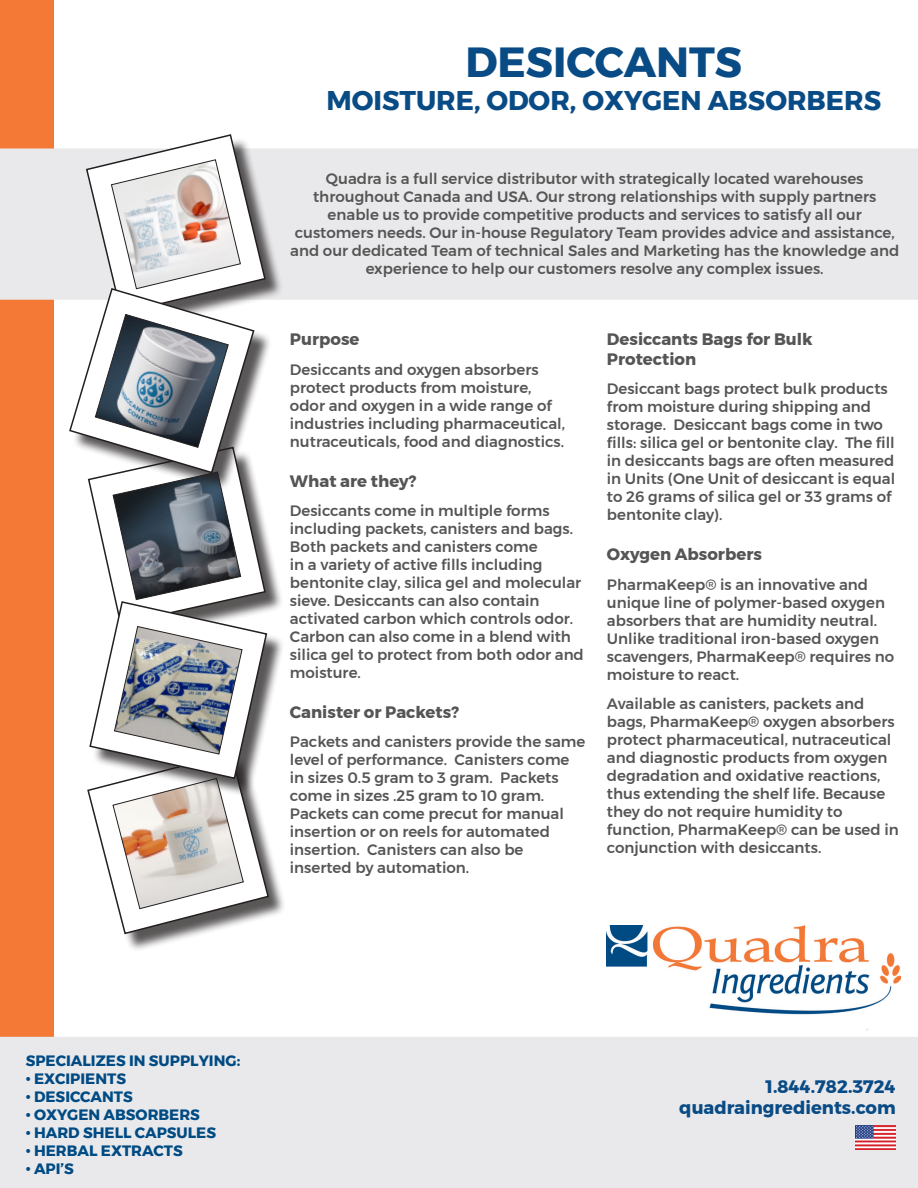
<style>
.page{position:relative;width:918px;height:1188px;background:#fff}
.page>*{position:absolute;margin:0;border:0;box-sizing:border-box;transform-origin:0 0}
.t1{font:700 42px "Montserrat";color:#094b85}
.t2{font:700 27px "Montserrat";color:#094b85}
.t3{font:700 18px "Montserrat";color:#094b85}
.t4{font:700 16.5px/19.8px "Montserrat";color:#555}
.t5{font:500 15px/18px "Montserrat";color:#555}
.t6{font:700 15px "Montserrat";color:#004b84}
</style>
<div class="page">
<div style="left:1px;top:1px;width:52px;height:1186px;background:#f47936"></div>
<div style="left:0;top:0;width:54px;height:1188px;border:2px solid #f37937"></div>
<div style="left:1px;top:149px;width:916px;height:150px;background:#e9e9eb"></div>
<div style="left:0;top:148px;width:918px;height:152px;border:2px solid #e9e9eb"></div>
<img style="left:607px;top:926px;width:293px;height:104px">
<div style="left:1px;top:1038px;width:916px;height:149px;background:#e9e9eb"></div>
<div style="left:0;top:1037px;width:918px;height:151px;border:2px solid #e9e9eb"></div>
<img style="left:855px;top:1125px;width:41px;height:24px">
<div style="left:89px;top:137px;width:195px;height:195px;background:#231f20;opacity:.75"></div>
<div style="left:91px;top:450px;width:193px;height:193px;background:#231f20;opacity:.75"></div>
<div style="left:91px;top:756px;width:196px;height:196px;background:#231f20;opacity:.75"></div>
<div style="left:93px;top:604px;width:192px;height:193px;background:#231f20;opacity:.75"></div>
<svg style="left:68px;top:134px;width:202px;height:801px"></svg>
<p class="t1" style="left:465px;top:29px;width:278px">DESICCANTS</p>
<p class="t2" style="left:326px;top:79px;width:556px">MOISTURE, ODOR, OXYGEN ABSORBERS</p>
<p class="t5" style="left:290px;top:170px;width:611px;text-align:center">Quadra is a full service distributor with strategically located warehouses throughout Canada and USA. Our strong relationships with supply partners enable us to provide competitive products and services to satisfy all our customers needs. Our in-house Regulatory Team provides advice and assistance, and our dedicated Team of technical Sales and Marketing has the knowledge and experience to help our customers resolve any complex issues.</p>
<p class="t4" style="left:290px;top:330px;width:71px">Purpose</p>
<p class="t5" style="left:290px;top:360px;width:277px">Desiccants and oxygen absorbers protect products from moisture, odor and oxygen in a wide range of industries including pharmaceutical, nutraceuticals, food and diagnostics.</p>
<p class="t4" style="left:290px;top:471px;width:128px">What are they?</p>
<p class="t5" style="left:290px;top:502px;width:295px">Desiccants come in multiple forms including packets, canisters and bags.<br>Both packets and canisters come<br>in a variety of active fills including bentonite clay, silica gel and molecular sieve. Desiccants can also contain activated carbon which controls odor.<br>Carbon can also come in a blend with silica gel to protect from both odor and moisture.</p>
<p class="t4" style="left:290px;top:702px;width:171px">Canister or Packets?</p>
<p class="t5" style="left:290px;top:733px;width:297px">Packets and canisters provide the same level of performance. Canisters come in sizes 0.5 gram to 3 gram. Packets come in sizes .25 gram to 10 gram.<br>Packets can come precut for manual insertion or on reels for automated insertion. Canisters can also be inserted by automation.</p>
<p class="t4" style="left:607px;top:330px;width:207px">Desiccants Bags for Bulk<br>Protection</p>
<p class="t5" style="left:607px;top:380px;width:290px">Desiccant bags protect bulk products from moisture during shipping and storage. Desiccant bags come in two fills: silica gel or bentonite clay. The fill in desiccants bags are often measured in Units (One Unit of desiccant is equal to 26 grams of silica gel or 33 grams of bentonite clay).</p>
<p class="t4" style="left:607px;top:545px;width:157px">Oxygen Absorbers</p>
<p class="t5" style="left:607px;top:575px;width:289px">PharmaKeep® is an innovative and unique line of polymer-based oxygen absorbers that are humidity neutral.<br>Unlike traditional iron-based oxygen scavengers, PharmaKeep® requires no moisture to react.</p>
<p class="t5" style="left:607px;top:695px;width:293px">Available as canisters, packets and bags, PharmaKeep® oxygen absorbers protect pharmaceutical, nutraceutical and diagnostic products from oxygen degradation and oxidative reactions, thus extending the shelf life. Because they do not require humidity to function, PharmaKeep® can be used in conjunction with desiccants.</p>
<p class="t6" style="left:26px;top:1048px;width:216px">SPECIALIZES IN SUPPLYING:</p>
<p class="t6" style="left:26px;top:1066px;width:102px">• EXCIPIENTS</p>
<p class="t6" style="left:26px;top:1084px;width:109px">• DESICCANTS</p>
<p class="t6" style="left:26px;top:1102px;width:176px">• OXYGEN ABSORBERS</p>
<p class="t6" style="left:26px;top:1120px;width:192px">• HARD SHELL CAPSULES</p>
<p class="t6" style="left:26px;top:1138px;width:159px">• HERBAL EXTRACTS</p>
<p class="t6" style="left:26px;top:1156px;width:50px">• API’S</p>
<p class="t3" style="left:766px;top:1072px;width:131px">1.844.782.3724</p>
<p class="t3" style="left:679px;top:1094px;width:218px">quadraingredients.com</p>
</div>
